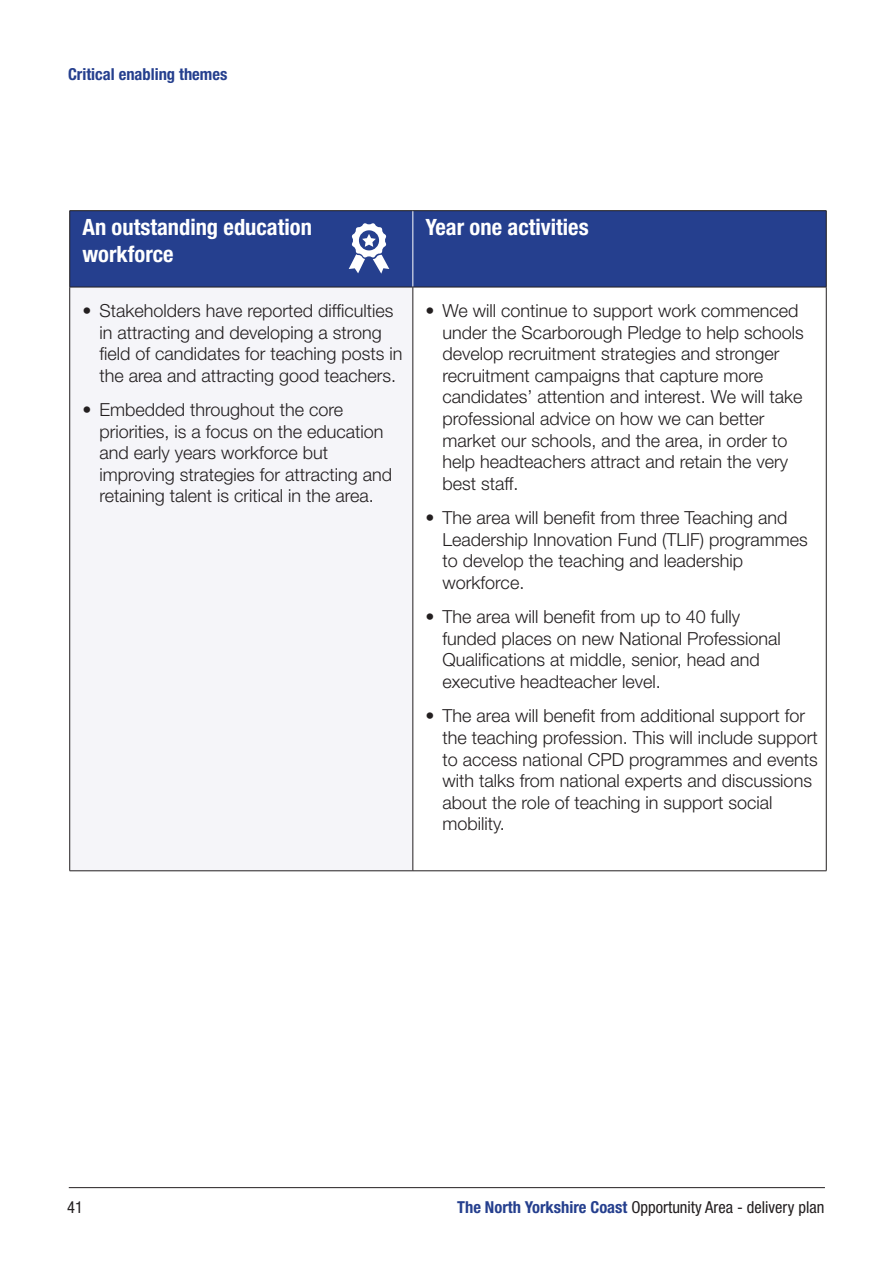
<style>
.page{position:relative;width:893px;height:1263px;background:#fff}
.page>*{position:absolute;margin:0;border:0;box-sizing:border-box;transform-origin:0 0}
.t1{font:700 condensed 22.5px/27px "Helvetica Neue LT Pro";color:#fff}
.t2{font:300 18px/21.6px "Helvetica Neue LT Pro";color:#231f20}
.t3{font:condensed 16.5px "Helvetica Neue LT Pro";color:#231f20}
.t4{font:700 condensed 16.5px "Helvetica Neue LT Pro";color:#253f8e}
.s1{font-weight:700;color:#253f8e}
</style>
<div class="page">
<hr style="left:69px;top:1187px;width:756px;height:1px;background:#231f20">
<div style="left:70px;top:211px;width:756px;height:76px;background:#253f8e"></div>
<div style="left:70px;top:287px;width:343px;height:584px;background:#f5f5f9"></div>
<hr style="left:413px;top:211px;width:1px;height:76px;background:#fff">
<hr style="left:413px;top:287px;width:413px;height:1px;background:#231f20">
<hr style="left:70px;top:210px;width:343px;height:1px;background:#231f20">
<hr style="left:69px;top:211px;width:1px;height:76px;background:#231f20">
<hr style="left:413px;top:210px;width:413px;height:1px;background:#231f20">
<hr style="left:826px;top:211px;width:1px;height:76px;background:#231f20">
<hr style="left:826px;top:287px;width:1px;height:584px;background:#231f20">
<hr style="left:413px;top:870px;width:413px;height:1px;background:#231f20">
<hr style="left:70px;top:287px;width:343px;height:1px;background:#231f20">
<hr style="left:69px;top:287px;width:1px;height:584px;background:#231f20">
<hr style="left:413px;top:287px;width:1px;height:584px;background:#231f20">
<hr style="left:70px;top:870px;width:343px;height:1px;background:#231f20">
<svg style="left:349px;top:223px;width:40px;height:51px"></svg>
<p class="t4" style="left:68px;top:64px;width:161px">Critical enabling themes</p>
<p class="t1" style="left:82px;top:213px;width:231px">An outstanding education workforce</p>
<p class="t1" style="left:426px;top:213px;width:165px">Year one activities</p>
<p class="t2" style="left:99px;top:299px;width:305px;text-indent:-17px">• Stakeholders have reported difficulties in attracting and developing a strong field of candidates for teaching posts in the area and attracting good teachers.</p>
<p class="t2" style="left:99px;top:398px;width:294px;text-indent:-17px">• Embedded throughout the core priorities, is a focus on the education and early years workforce but improving strategies for attracting and retaining talent is critical in the area.</p>
<p class="t2" style="left:443px;top:299px;width:363px;text-indent:-17px">• We will continue to support work commenced under the Scarborough Pledge to help schools develop recruitment strategies and stronger recruitment campaigns that capture more candidates’ attention and interest. We will take professional advice on how we can better market our schools, and the area, in order to help headteachers attract and retain the very best staff.</p>
<p class="t2" style="left:443px;top:506px;width:367px;text-indent:-17px">• The area will benefit from three Teaching and Leadership Innovation Fund (TLIF) programmes to develop the teaching and leadership workforce.</p>
<p class="t2" style="left:443px;top:606px;width:340px;text-indent:-17px">• The area will benefit from up to 40 fully funded places on new National Professional Qualifications at middle, senior, head and executive headteacher level.</p>
<p class="t2" style="left:443px;top:705px;width:377px;text-indent:-17px">• The area will benefit from additional support for the teaching profession. This will include support to access national CPD programmes and events with talks from national experts and discussions about the role of teaching in support social mobility.</p>
<p class="t3" style="left:67px;top:1198px;width:17px">41</p>
<p class="t3" style="left:457px;top:1198px;width:369px"><span class="s1">The North Yorkshire Coast</span> Opportunity Area - delivery plan</p>
</div>
